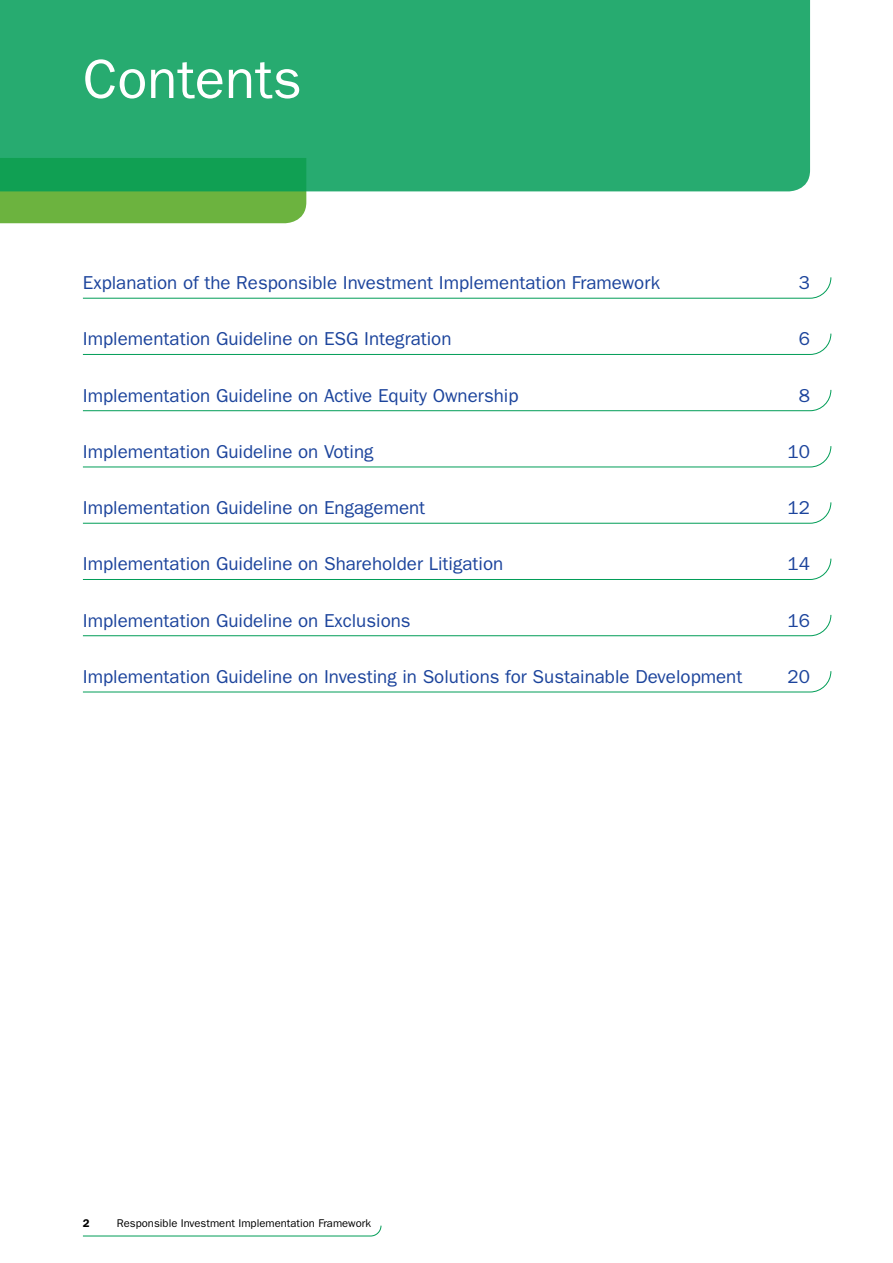
<style>
.page{position:relative;width:893px;height:1263px;background:#fff}
.page>*{position:absolute;margin:0;border:0;box-sizing:border-box;transform-origin:0 0}
.t1{font:55.5px "ITC Franklin Gothic Std";color:#fff}
.t2{font:18.75px "ITC Franklin Gothic Std";color:#1c449c}
.t3{font:11.25px "ITC Franklin Gothic Std";color:#000}
.t4{font:600 11.25px "ITC Franklin Gothic Std";color:#000}
</style>
<div class="page">
<svg style="left:83px;top:1225px;width:298px;height:11px"></svg>
<svg style="left:82px;top:277px;width:750px;height:22px"></svg>
<svg style="left:82px;top:333px;width:750px;height:22px"></svg>
<svg style="left:82px;top:389px;width:750px;height:22px"></svg>
<svg style="left:82px;top:446px;width:750px;height:22px"></svg>
<svg style="left:82px;top:502px;width:750px;height:22px"></svg>
<svg style="left:82px;top:558px;width:750px;height:22px"></svg>
<svg style="left:82px;top:614px;width:750px;height:22px"></svg>
<svg style="left:83px;top:671px;width:749px;height:22px"></svg>
<div style="left:0;top:191px;width:306px;height:32px;background:#6cb33f"></div>
<div style="left:0;top:0;width:810px;height:191px;background:#27ab70"></div>
<h1 class="t1" style="left:83px;top:47px;width:220px">Contents</h1>
<p class="t2" style="left:83px;top:272px;width:579px">Explanation of the Responsible Investment Implementation Framework</p>
<p class="t2" style="left:799px;top:272px;width:13px">3</p>
<p class="t2" style="left:83px;top:328px;width:370px">Implementation Guideline on ESG Integration</p>
<p class="t2" style="left:799px;top:328px;width:13px">6</p>
<p class="t2" style="left:83px;top:385px;width:437px">Implementation Guideline on Active Equity Ownership</p>
<p class="t2" style="left:799px;top:385px;width:13px">8</p>
<p class="t2" style="left:83px;top:441px;width:292px">Implementation Guideline on Voting</p>
<p class="t2" style="left:788px;top:441px;width:24px">10</p>
<p class="t2" style="left:83px;top:497px;width:344px">Implementation Guideline on Engagement</p>
<p class="t2" style="left:788px;top:497px;width:24px">12</p>
<p class="t2" style="left:83px;top:553px;width:422px">Implementation Guideline on Shareholder Litigation</p>
<p class="t2" style="left:788px;top:553px;width:24px">14</p>
<p class="t2" style="left:83px;top:610px;width:329px">Implementation Guideline on Exclusions</p>
<p class="t2" style="left:788px;top:610px;width:24px">16</p>
<p class="t2" style="left:83px;top:666px;width:661px">Implementation Guideline on Investing in Solutions for Sustainable Development</p>
<p class="t2" style="left:788px;top:666px;width:24px">20</p>
<p class="t4" style="left:83px;top:1216px;width:8px">2</p>
<p class="t3" style="left:117px;top:1216px;width:256px">Responsible Investment Implementation Framework</p>
</div>
